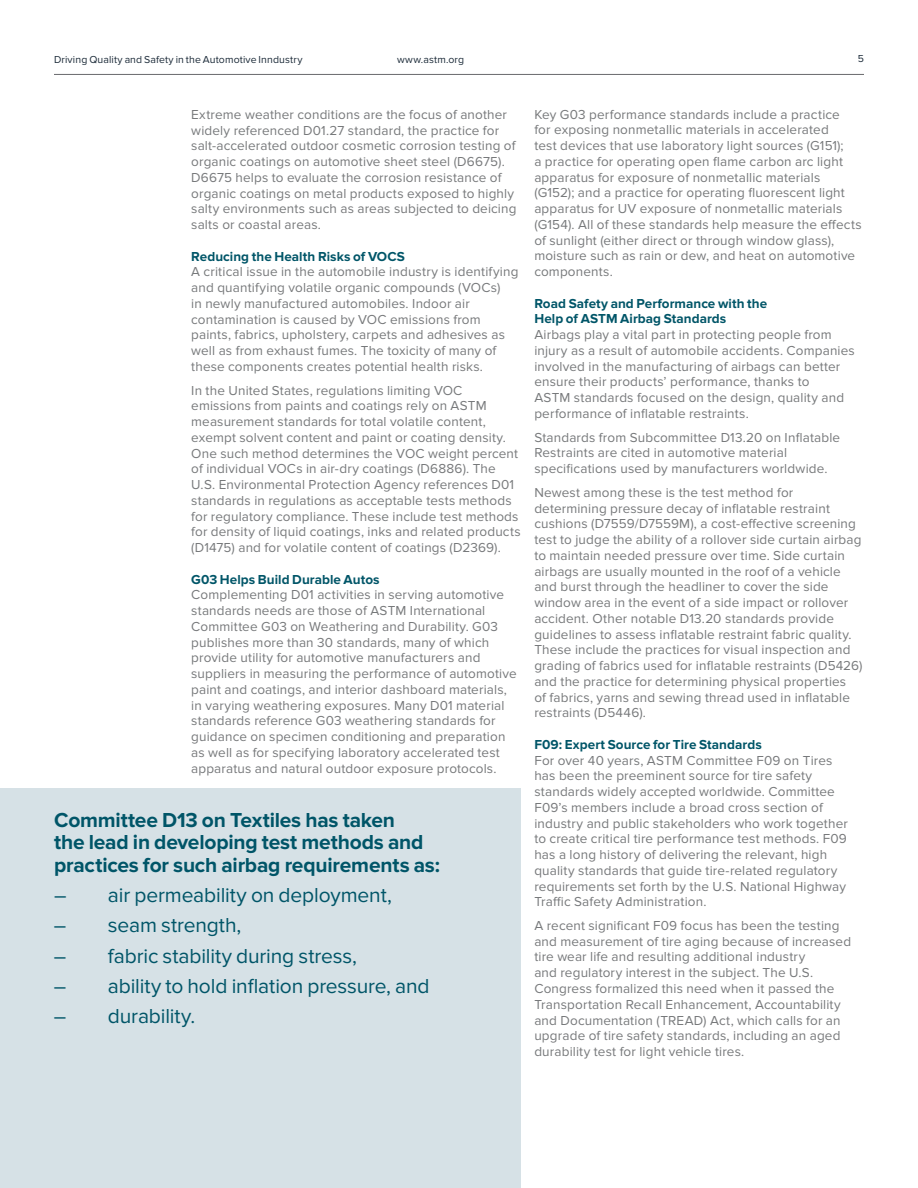
<style>
.page{position:relative;width:918px;height:1188px;background:#fff}
.page>*{position:absolute;margin:0;border:0;box-sizing:border-box;transform-origin:0 0}
.t1{font:21px "Proxima Nova";letter-spacing:-.005em;color:#005568}
.t2{font:700 21px/22.5px "Proxima Nova";letter-spacing:-.01em;color:#005568}
.t3{font:13.5px/15.8px "Proxima Nova";letter-spacing:.01em;color:#77797b}
.t4{font:700 13.5px/15.8px "Proxima Nova";letter-spacing:.005em;color:#005568}
.t5{font:10.5px "Proxima Nova";letter-spacing:.01em;color:#1c2b39}
</style>
<div class="page">
<div style="left:0;top:788px;width:521px;height:400px;background:#d6e1e6"></div>
<hr style="left:54px;top:74px;width:810px;height:1px;background:#696a6d">
<p class="t5" style="left:54px;top:53px;width:250px">Driving Quality and Safety in the Automotive Inndustry</p>
<p class="t5" style="left:397px;top:53px;width:69px">www.astm.org</p>
<p class="t5" style="left:858px;top:53px;width:8px">5</p>
<p class="t3" style="left:191px;top:107px;width:327px">Extreme weather conditions are the focus of another widely referenced D01.27 standard, the practice for salt-accelerated outdoor cosmetic corrosion testing of organic coatings on automotive sheet steel (D6675).<br>D6675 helps to evaluate the corrosion resistance of organic coatings on metal products exposed to highly salty environments such as areas subjected to deicing salts or coastal areas.</p>
<p class="t4" style="left:191px;top:249px;width:215px">Reducing the Health Risks of VOCS</p>
<p class="t3" style="left:191px;top:264px;width:329px">A critical issue in the automobile industry is identifying and quantifying volatile organic compounds (VOCs)<br>in newly manufactured automobiles. Indoor air contamination is caused by VOC emissions from paints, fabrics, upholstery, carpets and adhesives as well as from exhaust fumes. The toxicity of many of these components creates potential health risks.</p>
<p class="t3" style="left:191px;top:382px;width:331px">In the United States, regulations limiting VOC emissions from paints and coatings rely on ASTM measurement standards for total volatile content, exempt solvent content and paint or coating density.<br>One such method determines the VOC weight percent of individual VOCs in air-dry coatings (D6886). The U.S. Environmental Protection Agency references D01 standards in regulations as acceptable tests methods for regulatory compliance. These include test methods for density of liquid coatings, inks and related products (D1475) and for volatile content of coatings (D2369).</p>
<p class="t4" style="left:191px;top:572px;width:190px">G03 Helps Build Durable Autos</p>
<p class="t3" style="left:191px;top:587px;width:327px">Complementing D01 activities in serving automotive standards needs are those of ASTM International Committee G03 on Weathering and Durability. G03 publishes more than 30 standards, many of which provide utility for automotive manufacturers and suppliers in measuring the performance of automotive paint and coatings, and interior dashboard materials, in varying weathering exposures. Many D01 material standards reference G03 weathering standards for guidance on specimen conditioning and preparation as well as for specifying laboratory accelerated test apparatus and natural outdoor exposure protocols.</p>
<h1 class="t2" style="left:54px;top:809px;width:387px">Committee D13 on Textiles has taken<br>the lead in developing test methods and practices for such airbag requirements as:</h1>
<h1 class="t1" style="left:54px;top:883px;width:339px">– air permeability on deployment,</h1>
<h1 class="t1" style="left:54px;top:913px;width:189px">– seam strength,</h1>
<h1 class="t1" style="left:54px;top:944px;width:304px">– fabric stability during stress,</h1>
<h1 class="t1" style="left:54px;top:974px;width:377px">– ability to hold inflation pressure, and</h1>
<h1 class="t1" style="left:54px;top:1004px;width:143px">– durability.</h1>
<p class="t3" style="left:534px;top:107px;width:329px">Key G03 performance standards include a practice<br>for exposing nonmetallic materials in accelerated<br>test devices that use laboratory light sources (G151);<br>a practice for operating open flame carbon arc light apparatus for exposure of nonmetallic materials (G152); and a practice for operating fluorescent light apparatus for UV exposure of nonmetallic materials (G154). All of these standards help measure the effects of sunlight (either direct or through window glass), moisture such as rain or dew, and heat on automotive components.</p>
<p class="t4" style="left:534px;top:296px;width:234px">Road Safety and Performance with the<br>Help of ASTM Airbag Standards</p>
<p class="t3" style="left:534px;top:327px;width:322px">Airbags play a vital part in protecting people from injury as a result of automobile accidents. Companies involved in the manufacturing of airbags can better ensure their products’ performance, thanks to<br>ASTM standards focused on the design, quality and performance of inflatable restraints.</p>
<p class="t3" style="left:534px;top:429px;width:307px">Standards from Subcommittee D13.20 on Inflatable<br>Restraints are cited in automotive material specifications used by manufacturers worldwide.</p>
<p class="t3" style="left:534px;top:485px;width:330px">Newest among these is the test method for determining pressure decay of inflatable restraint cushions (D7559/D7559M), a cost-effective screening test to judge the ability of a rollover side curtain airbag to maintain needed pressure over time. Side curtain airbags are usually mounted in the roof of a vehicle and burst through the headliner to cover the side window area in the event of a side impact or rollover accident. Other notable D13.20 standards provide guidelines to assess inflatable restraint fabric quality.<br>These include the practices for visual inspection and grading of fabrics used for inflatable restraints (D5426) and the practice for determining physical properties<br>of fabrics, yarns and sewing thread used in inflatable restraints (D5446).</p>
<p class="t4" style="left:534px;top:737px;width:229px">F09: Expert Source for Tire Standards</p>
<p class="t3" style="left:534px;top:752px;width:315px">For over 40 years, ASTM Committee F09 on Tires has been the preeminent source for tire safety standards widely accepted worldwide. Committee F09’s members include a broad cross section of industry and public stakeholders who work together to create critical tire performance test methods. F09 has a long history of delivering the relevant, high quality standards that guide tire-related regulatory requirements set forth by the U.S. National Highway Traffic Safety Administration.</p>
<p class="t3" style="left:534px;top:918px;width:318px">A recent significant F09 focus has been the testing and measurement of tire aging because of increased tire wear life and resulting additional industry<br>and regulatory interest in the subject. The U.S.<br>Congress formalized this need when it passed the Transportation Recall Enhancement, Accountability and Documentation (TREAD) Act, which calls for an upgrade of tire safety standards, including an aged durability test for light vehicle tires.</p>
</div>
